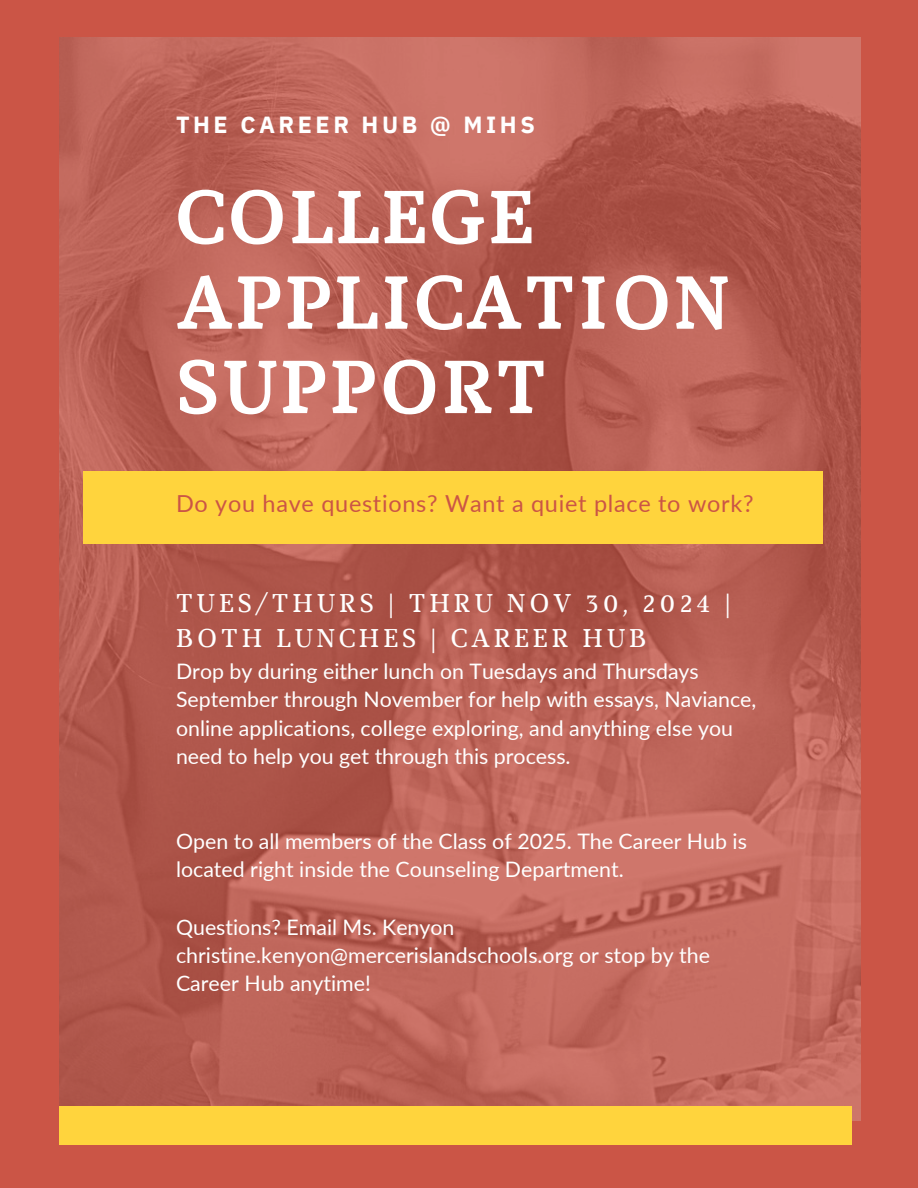
<style>
.page{position:relative;width:918px;height:1188px;background:#cb5546}
.page>*{position:absolute;margin:0;border:0;box-sizing:border-box;transform-origin:0 0}
.t1{font:700 74.7px/84.9px "Marta";letter-spacing:.03em;color:#fff}
.t2{font:25.65px/34.8px "Marta";letter-spacing:.15em;color:#fff}
.t3{font:23.4px "Lato";letter-spacing:.03em;color:#cb5546}
.t4{font:700 23.4px "IBM Plex Sans";letter-spacing:.15em;color:#fff}
.t5{font:21.3px/28.2px "Lato";color:#fff}
</style>
<div class="page">
<img style="left:60px;top:38px;width:801px;height:1082px">
<div style="left:60px;top:1106px;width:792px;height:39px;background:#ffd43d"></div>
<div style="left:83px;top:472px;width:739px;height:72px;background:#ffd43d"></div>
<h2 class="t4" style="left:176px;top:109px;width:360px">THE CAREER HUB @ MIHS</h2>
<h1 class="t1" style="left:176px;top:182px;width:555px">COLLEGE<br>APPLICATION<br>SUPPORT</h1>
<p class="t3" style="left:176px;top:489px;width:579px">Do you have questions? Want a quiet place to work?</p>
<p class="t2" style="left:176px;top:588px;width:557px">TUES/THURS | THRU NOV 30, 2024 |<br>BOTH LUNCHES | CAREER HUB</p>
<p class="t5" style="left:176px;top:657px;width:582px">Drop by during either lunch on Tuesdays and Thursdays September through November for help with essays, Naviance, online applications, college exploring, and anything else you need to help you get through this process.</p>
<p class="t5" style="left:176px;top:826px;width:572px">Open to all members of the Class of 2025. The Career Hub is located right inside the Counseling Department.</p>
<p class="t5" style="left:176px;top:913px;width:536px">Questions? Email Ms. Kenyon christine.kenyon@mercerislandschools.org or stop by the<br>Career Hub anytime!</p>
</div>
